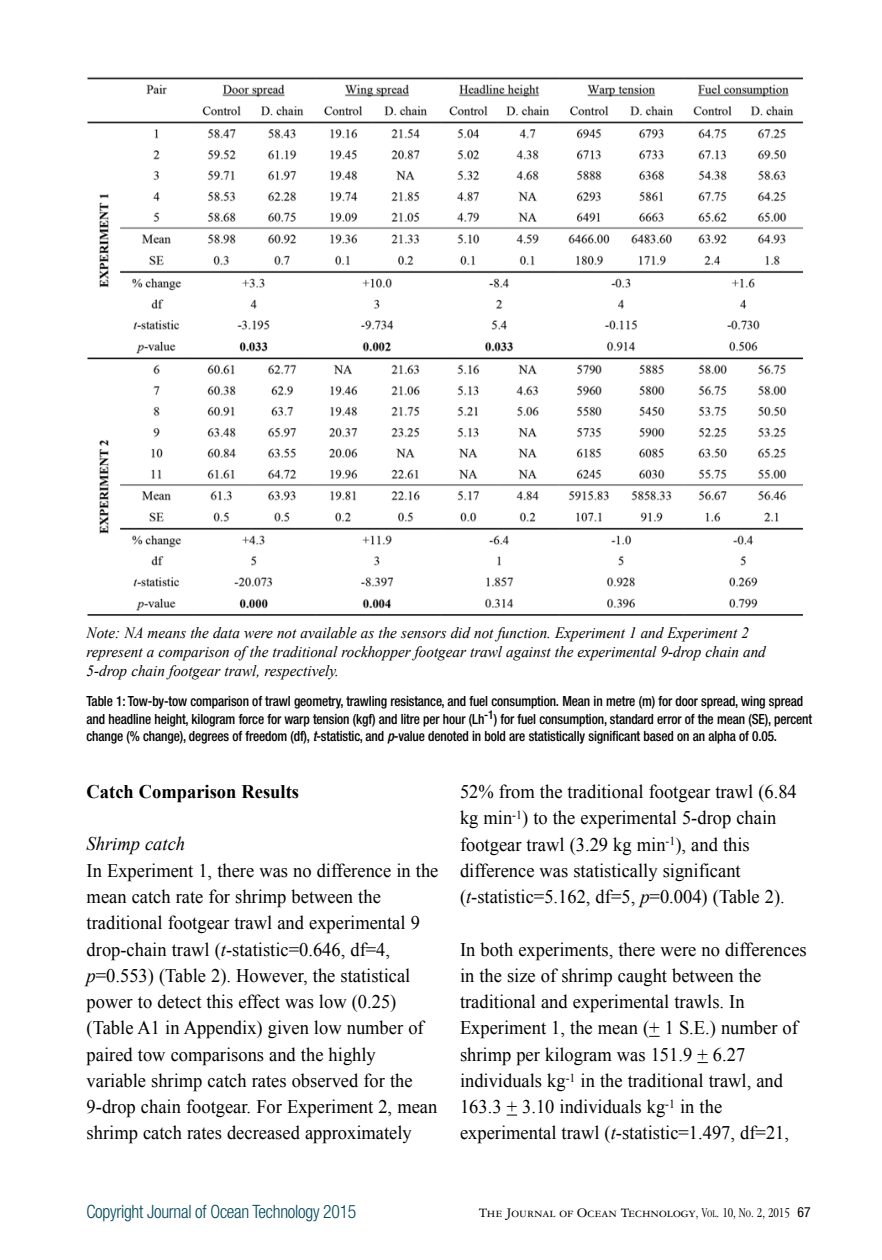
<style>
.page{position:relative;width:882px;height:1260px;background:#fff}
.page>*{position:absolute;margin:0;border:0;box-sizing:border-box;transform-origin:0 0}
.t1{font:19.25px/26.2px "Times New Roman";color:#000;scale:.96 1}
.t2{font:700 19.25px "Times New Roman";color:#000;scale:.96 1}
.t3{font:italic 19.25px "Times New Roman";color:#000;scale:.96 1}
.t4{font:300 condensed 18.38px "Helvetica Neue";letter-spacing:-.015em;color:#00495e;scale:.96 1}
.t5{font:italic 15.75px/18.9px "Times New Roman";color:#000;scale:.96 1}
.t6{font:500 condensed 14px/17.5px "Helvetica Neue";letter-spacing:-.01em;color:#000;scale:.95 1}
.t7{font:14px "Garamond Three SC";color:#000}
.s1{font-style:italic}
.s2{font-family:"Garamond";font-weight:300;font-stretch:condensed}
.s3{font-family:"Garamond";font-weight:300;font-stretch:condensed;font-size:10.5px}
.s4{font-family:"Helvetica Neue";font-stretch:condensed}
</style>
<div class="page">
<img style="left:87px;top:77px;width:716px;height:539px">
<p class="t5" style="left:87px;top:623px;width:709px">Note: NA means the data were not available as the sensors did not function. Experiment 1 and Experiment 2 represent a comparison of the traditional rockhopper footgear trawl against the experimental 9-drop chain and<br>5-drop chain footgear trawl, respectively.</p>
<p class="t6" style="left:87px;top:692px;width:765px">Table 1: Tow-by-tow comparison of trawl geometry, trawling resistance, and fuel consumption. Mean in metre (m) for door spread, wing spread and headline height, kilogram force for warp tension (kgf) and litre per hour (Lh<sup>-1</sup>) for fuel consumption, standard error of the mean (SE), percent change (% change), degrees of freedom (df), <span class="s1">t</span>-statistic, and <span class="s1">p</span>-value denoted in bold are statistically significant based on an alpha of 0.05.</p>
<p class="t2" style="left:87px;top:778px;width:223px">Catch Comparison Results</p>
<p class="t3" style="left:87px;top:831px;width:104px">Shrimp catch</p>
<p class="t1" style="left:87px;top:857px;width:368px">In Experiment 1, there was no difference in the mean catch rate for shrimp between the traditional footgear trawl and experimental 9 drop-chain trawl (<span class="s1">t</span>-statistic=0.646, df=4, <span class="s1">p</span>=0.553) (Table 2). However, the statistical power to detect this effect was low (0.25) (Table A1 in Appendix) given low number of paired tow comparisons and the highly variable shrimp catch rates observed for the 9-drop chain footgear. For Experiment 2, mean shrimp catch rates decreased approximately</p>
<p class="t1" style="left:460px;top:778px;width:352px">52% from the traditional footgear trawl (6.84 kg min<sup>-1</sup>) to the experimental 5-drop chain footgear trawl (3.29 kg min<sup>-1</sup>), and this difference was statistically significant (<span class="s1">t</span>-statistic=5.162, df=5, <span class="s1">p</span>=0.004) (Table 2).</p>
<p class="t1" style="left:460px;top:936px;width:363px">In both experiments, there were no differences in the size of shrimp caught between the traditional and experimental trawls. In Experiment 1, the mean (+ 1 S.E.) number of shrimp per kilogram was 151.9 + 6.27 individuals kg<sup>-1</sup> in the traditional trawl, and 163.3 + 3.10 individuals kg<sup>-1</sup> in the experimental trawl (<span class="s1">t</span>-statistic=1.497, df=21,</p>
<p class="t4" style="left:86px;top:1201px;width:283px">Copyright Journal of Ocean Technology 2015</p>
<p class="t7" style="left:479px;top:1205px;width:333px">The Journal of Ocean Technology<span class="s2">,</span> <span class="s2">V</span><span class="s3">ol</span><span class="s2">. 10, N</span><span class="s3">o</span><span class="s2">. 2, 2015</span> <span class="s4">67</span></p>
</div>
